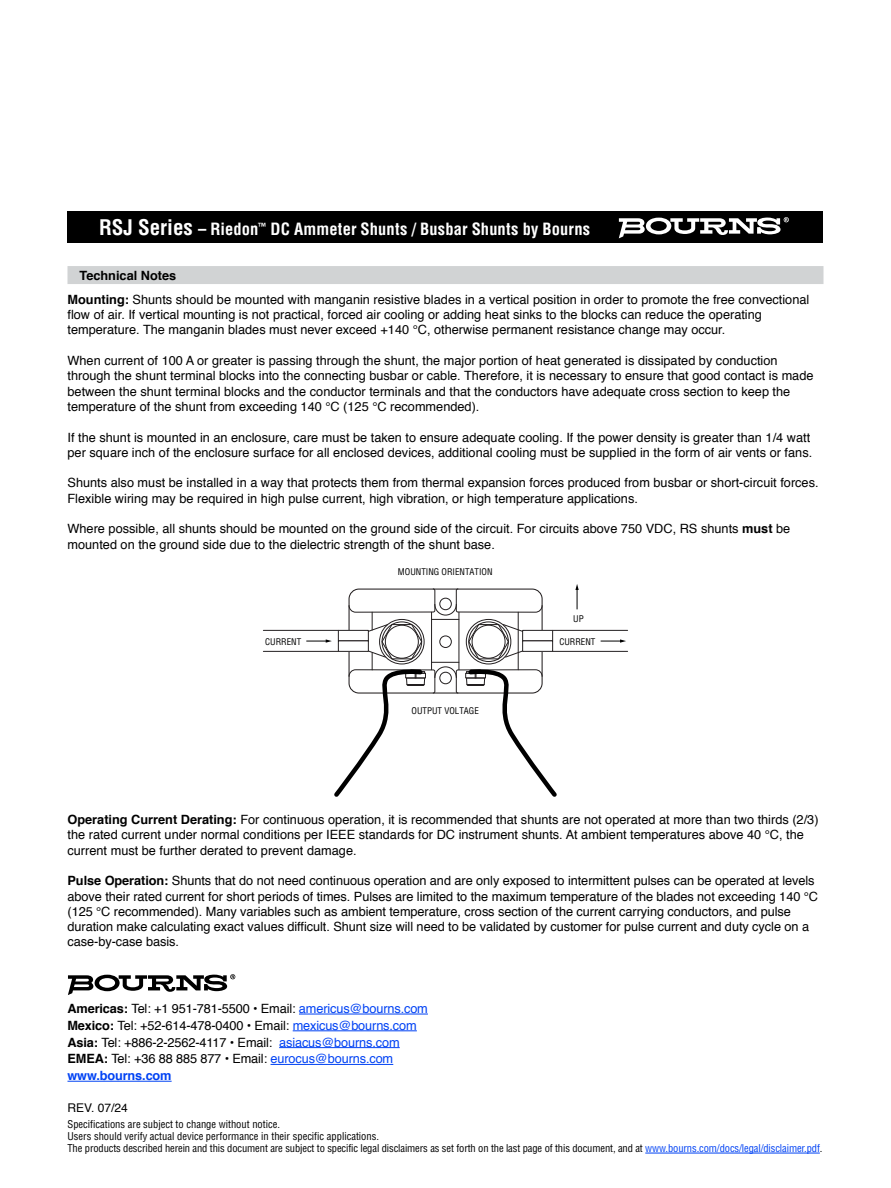
<style>
.page{position:relative;width:891px;height:1188px;background:#fff}
.page>*{position:absolute;margin:0;border:0;box-sizing:border-box;transform-origin:0 0}
.t1{font:700 condensed 16.5px "Helvetica";letter-spacing:.005em;color:#fff}
.t2{font:12.75px/15.3px "Helvetica";color:#000}
.t3{font:12px "Helvetica";color:#000}
.t4{font:condensed 10.5px/12px "Helvetica";letter-spacing:-.01em;color:#000}
.t5{font:condensed 9px "Helvetica";color:#000}
.s1{font-size:21px}
.s2{font-weight:700}
.s3{color:#0042f4}
.s4{font-weight:700;color:#0042f4}
</style>
<div class="page">
<div style="left:68px;top:212px;width:756px;height:31px;background:#000"></div>
<svg style="left:619px;top:217px;width:170px;height:21px"></svg>
<hr style="left:645px;top:1153px;width:175px;height:1px;background:#0042f4">
<hr style="left:299px;top:1014px;width:129px;height:1px;background:#0042f4">
<hr style="left:293px;top:1031px;width:124px;height:1px;background:#0042f4">
<hr style="left:279px;top:1047px;width:121px;height:1px;background:#0042f4">
<hr style="left:271px;top:1064px;width:122px;height:1px;background:#0042f4">
<hr style="left:68px;top:1081px;width:104px;height:1px;background:#0042f4">
<svg style="left:68px;top:974px;width:167px;height:21px"></svg>
<div style="left:68px;top:266px;width:756px;height:18px;background:#d1d3d4"></div>
<hr style="left:263px;top:630px;width:75px;height:1px;background:#231f20">
<hr style="left:263px;top:651px;width:75px;height:1px;background:#231f20">
<hr style="left:553px;top:630px;width:75px;height:1px;background:#231f20">
<hr style="left:553px;top:651px;width:75px;height:1px;background:#231f20">
<svg style="left:306px;top:588px;width:253px;height:209px"></svg>
<svg style="left:601px;top:639px;width:25px;height:4px"></svg>
<svg style="left:575px;top:584px;width:4px;height:25px"></svg>
<p class="t1" style="left:99px;top:219px;width:493px"><span class="s1">RSJ Series</span> – Riedon<sup>™</sup> DC Ammeter Shunts / Busbar Shunts by Bourns</p>
<p class="t2" style="left:68px;top:263px;width:743px;line-height:24.3px;text-indent:12px"><span class="s2">Technical Notes<br>Mounting:</span> Shunts should be mounted with manganin resistive blades in a vertical position in order to promote the free convectional</p>
<p class="t2" style="left:68px;top:307px;width:696px">flow of air. If vertical mounting is not practical, forced air cooling or adding heat sinks to the blocks can reduce the operating temperature. The manganin blades must never exceed +140 °C, otherwise permanent resistance change may occur.</p>
<p class="t2" style="left:68px;top:353px;width:748px">When current of 100 A or greater is passing through the shunt, the major portion of heat generated is dissipated by conduction through the shunt terminal blocks into the connecting busbar or cable. Therefore, it is necessary to ensure that good contact is made between the shunt terminal blocks and the conductor terminals and that the conductors have adequate cross section to keep the temperature of the shunt from exceeding 140 °C (125 °C recommended).</p>
<p class="t2" style="left:68px;top:430px;width:746px">If the shunt is mounted in an enclosure, care must be taken to ensure adequate cooling. If the power density is greater than 1/4 watt per square inch of the enclosure surface for all enclosed devices, additional cooling must be supplied in the form of air vents or fans.</p>
<p class="t2" style="left:68px;top:476px;width:753px">Shunts also must be installed in a way that protects them from thermal expansion forces produced from busbar or short-circuit forces.<br>Flexible wiring may be required in high pulse current, high vibration, or high temperature applications.</p>
<p class="t2" style="left:68px;top:522px;width:724px">Where possible, all shunts should be mounted on the ground side of the circuit. For circuits above 750 VDC, RS shunts <span class="s2">must</span> be mounted on the ground side due to the dielectric strength of the shunt base.</p>
<p class="t5" style="left:398px;top:566px;width:96px">MOUNTING ORIENTATION</p>
<p class="t5" style="left:573px;top:613px;width:12px">UP</p>
<p class="t5" style="left:265px;top:636px;width:37px">CURRENT</p>
<p class="t5" style="left:559px;top:636px;width:37px">CURRENT</p>
<p class="t5" style="left:412px;top:705px;width:69px">OUTPUT VOLTAGE</p>
<p class="t2" style="left:68px;top:812px;width:753px"><span class="s2">Operating Current Derating:</span> For continuous operation, it is recommended that shunts are not operated at more than two thirds (2/3) the rated current under normal conditions per IEEE standards for DC instrument shunts. At ambient temperatures above 40 °C, the current must be further derated to prevent damage.</p>
<p class="t2" style="left:68px;top:874px;width:752px"><span class="s2">Pulse Operation:</span> Shunts that do not need continuous operation and are only exposed to intermittent pulses can be operated at levels above their rated current for short periods of times. Pulses are limited to the maximum temperature of the blades not exceeding 140 °C (125 °C recommended). Many variables such as ambient temperature, cross section of the current carrying conductors, and pulse duration make calculating exact values difficult. Shunt size will need to be validated by customer for pulse current and duty cycle on a case-by-case basis.</p>
<p class="t2" style="left:68px;top:1001px;width:362px;line-height:16.8px"><span class="s2">Americas:</span> Tel: +1 951-781-5500 • Email: <span class="s3">americus@bourns.com </span><span class="s2">Mexico:</span> Tel: +52-614-478-0400 • Email: <span class="s3">mexicus@bourns.com </span><span class="s2">Asia:</span> Tel: +886-2-2562-4117 • Email: <span class="s3">asiacus@bourns.com </span><span class="s2">EMEA:</span> Tel: +36 88 885 877 • Email: <span class="s3">eurocus@bourns.com </span><span class="s4">www.bourns.com</span></p>
<p class="t3" style="left:68px;top:1098px;width:62px">REV. 07/24</p>
<p class="t4" style="left:68px;top:1118px;width:756px">Specifications are subject to change without notice.<br>Users should verify actual device performance in their specific applications.<br>The products described herein and this document are subject to specific legal disclaimers as set forth on the last page of this document, and at <span class="s3">www.bourns.com/docs/legal/disclaimer.pdf</span>.</p>
</div>
